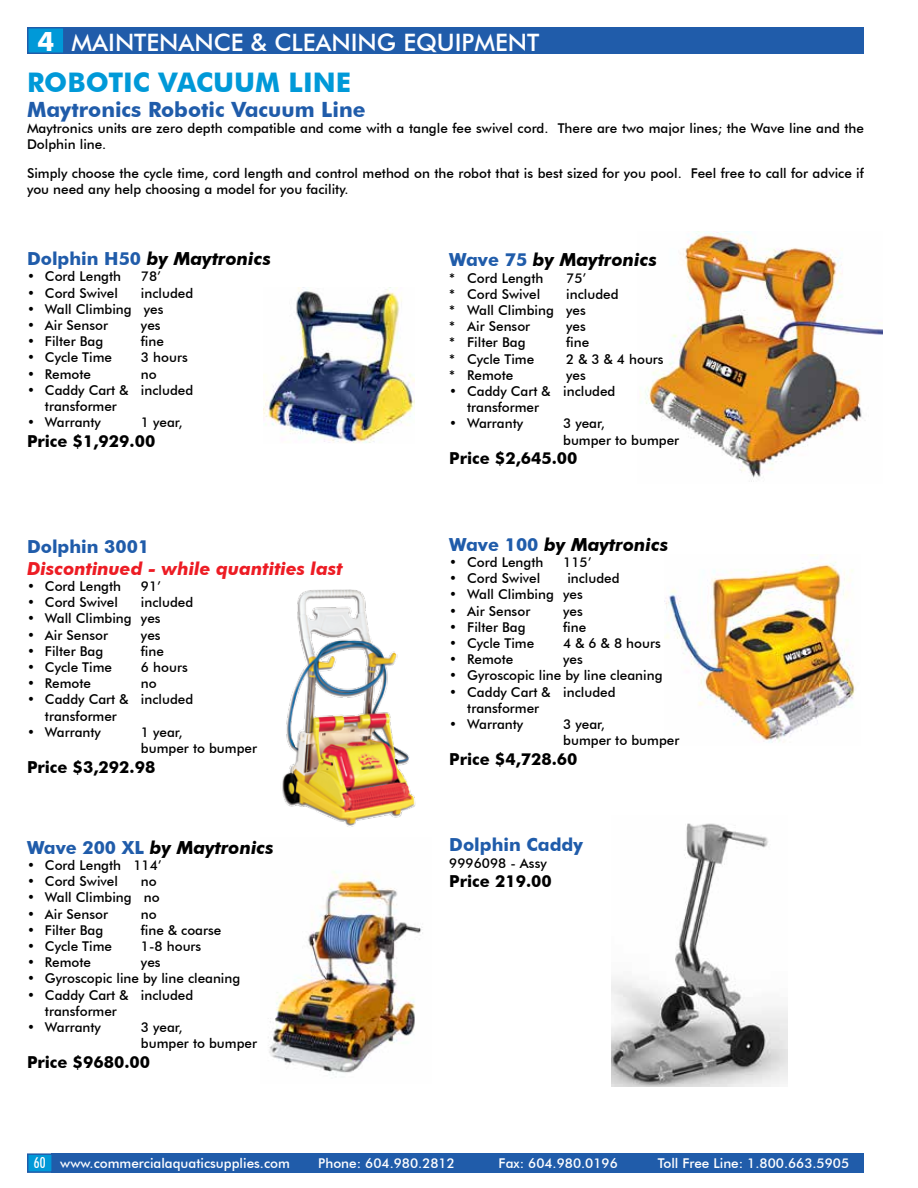
<style>
.page{position:relative;width:918px;height:1188px;background:#fff}
.page>*{position:absolute;margin:0;border:0;box-sizing:border-box;transform-origin:0 0}
.t1{font:700 27px "Futura BT";color:#0099d8}
.t2{font:700 27px "Futura BT";color:#fff}
.t3{font:500 24px "Futura BT";color:#fff}
.t4{font:700 21px "Futura BT";color:#205caa}
.t5{font:italic 700 18px "Futura BT";color:#000}
.t6{font:italic 700 18px "Futura BT";color:#ed1c24}
.t7{font:700 18px "Futura BT";color:#205caa}
.t8{font:700 16.5px "Futura BT";color:#000}
.t9{font:500 condensed 15px "Futura BT";color:#fff}
.t10{font:500 13.5px/16.2px "Futura BT";color:#000}
.t11{font:500 13.5px "Futura BT";color:#fff}
.s1{font-style:normal;color:#205caa}
</style>
<div class="page">
<div style="left:52px;top:1153px;width:812px;height:20px;background:#205caa"></div>
<div style="left:28px;top:28px;width:36px;height:25px;background:#0099d8"></div>
<div style="left:27px;top:27px;width:38px;height:27px;border:2px solid #205caa"></div>
<div style="left:27px;top:1153px;width:26px;height:20px;background:#0099d8;border:2px solid #205caa"></div>
<div style="left:63px;top:27px;width:801px;height:27px;background:#205caa"></div>
<img style="left:268px;top:871px;width:155px;height:206px">
<img style="left:611px;top:823px;width:177px;height:263px">
<img style="left:282px;top:589px;width:134px;height:238px">
<img style="left:264px;top:287px;width:151px;height:156px">
<img style="left:664px;top:554px;width:191px;height:189px">
<img style="left:645px;top:231px;width:237px;height:251px">
<h1 class="t2" style="left:37px;top:25px;width:18px">4</h1>
<h2 class="t3" style="left:72px;top:28px;width:469px">MAINTENANCE &amp; CLEANING EQUIPMENT</h2>
<h1 class="t1" style="left:27px;top:66px;width:326px">ROBOTIC VACUUM LINE</h1>
<h3 class="t4" style="left:27px;top:97px;width:340px">Maytronics Robotic Vacuum Line</h3>
<p class="t10" style="left:27px;top:120px;width:839px">Maytronics units are zero depth compatible and come with a tangle fee swivel cord. There are two major lines; the Wave line and the<br>Dolphin line.</p>
<p class="t10" style="left:27px;top:165px;width:838px">Simply choose the cycle time, cord length and control method on the robot that is best sized for you pool. Feel free to call for advice if you need any help choosing a model for you facility.</p>
<h3 class="t5" style="left:27px;top:248px;width:245px"><span class="s1">Dolphin H50</span> by Maytronics</h3>
<p class="t10" style="left:27px;top:268px;width:96px">• Cord Length</p>
<p class="t10" style="left:141px;top:268px;width:22px">78’</p>
<p class="t10" style="left:27px;top:285px;width:93px">• Cord Swivel</p>
<p class="t10" style="left:141px;top:285px;width:54px">included</p>
<p class="t10" style="left:27px;top:301px;width:138px">• Wall Climbing yes</p>
<p class="t10" style="left:27px;top:317px;width:83px">• Air Sensor</p>
<p class="t10" style="left:141px;top:317px;width:21px">yes</p>
<p class="t10" style="left:27px;top:333px;width:78px">• Filter Bag</p>
<p class="t10" style="left:141px;top:333px;width:25px">fine</p>
<p class="t10" style="left:27px;top:349px;width:87px">• Cycle Time</p>
<p class="t10" style="left:141px;top:349px;width:48px">3 hours</p>
<p class="t10" style="left:27px;top:366px;width:66px">• Remote</p>
<p class="t10" style="left:141px;top:366px;width:17px">no</p>
<p class="t10" style="left:45px;top:382px;width:150px;text-indent:-18px">• Caddy Cart &amp; included transformer</p>
<p class="t10" style="left:27px;top:414px;width:75px">• Warranty</p>
<p class="t10" style="left:141px;top:414px;width:43px">1 year,</p>
<p class="t8" style="left:27px;top:431px;width:130px">Price $1,929.00</p>
<h3 class="t7" style="left:27px;top:536px;width:124px">Dolphin 3001</h3>
<h3 class="t6" style="left:27px;top:557px;width:317px">Discontinued - while quantities last</h3>
<p class="t10" style="left:27px;top:578px;width:96px">• Cord Length</p>
<p class="t10" style="left:141px;top:578px;width:22px">91’</p>
<p class="t10" style="left:27px;top:594px;width:93px">• Cord Swivel</p>
<p class="t10" style="left:141px;top:594px;width:54px">included</p>
<p class="t10" style="left:27px;top:610px;width:135px">• Wall Climbing yes</p>
<p class="t10" style="left:27px;top:627px;width:83px">• Air Sensor</p>
<p class="t10" style="left:141px;top:627px;width:21px">yes</p>
<p class="t10" style="left:27px;top:643px;width:78px">• Filter Bag</p>
<p class="t10" style="left:141px;top:643px;width:25px">fine</p>
<p class="t10" style="left:27px;top:659px;width:87px">• Cycle Time</p>
<p class="t10" style="left:141px;top:659px;width:48px">6 hours</p>
<p class="t10" style="left:27px;top:675px;width:66px">• Remote</p>
<p class="t10" style="left:141px;top:675px;width:17px">no</p>
<p class="t10" style="left:45px;top:691px;width:150px;text-indent:-18px">• Caddy Cart &amp; included transformer</p>
<p class="t10" style="left:27px;top:724px;width:75px">• Warranty</p>
<p class="t10" style="left:141px;top:724px;width:118px">1 year,<br>bumper to bumper</p>
<p class="t8" style="left:27px;top:757px;width:130px">Price $3,292.98</p>
<h3 class="t5" style="left:27px;top:836px;width:248px"><span class="s1">Wave 200 XL</span> by Maytronics</h3>
<p class="t10" style="left:27px;top:857px;width:136px">• Cord Length 114’</p>
<p class="t10" style="left:27px;top:873px;width:93px">• Cord Swivel</p>
<p class="t10" style="left:141px;top:873px;width:17px">no</p>
<p class="t10" style="left:27px;top:889px;width:134px">• Wall Climbing no</p>
<p class="t10" style="left:27px;top:906px;width:83px">• Air Sensor</p>
<p class="t10" style="left:141px;top:906px;width:17px">no</p>
<p class="t10" style="left:27px;top:922px;width:78px">• Filter Bag</p>
<p class="t10" style="left:141px;top:922px;width:82px">fine &amp; coarse</p>
<p class="t10" style="left:27px;top:938px;width:87px">• Cycle Time</p>
<p class="t10" style="left:141px;top:938px;width:62px">1-8 hours</p>
<p class="t10" style="left:27px;top:954px;width:66px">• Remote</p>
<p class="t10" style="left:141px;top:954px;width:21px">yes</p>
<p class="t10" style="left:27px;top:970px;width:215px">• Gyroscopic line by line cleaning</p>
<p class="t10" style="left:45px;top:987px;width:150px;text-indent:-18px">• Caddy Cart &amp; included transformer</p>
<p class="t10" style="left:27px;top:1019px;width:75px">• Warranty</p>
<p class="t10" style="left:141px;top:1019px;width:118px">3 year,<br>bumper to bumper</p>
<p class="t8" style="left:27px;top:1052px;width:125px">Price $9680.00</p>
<h3 class="t5" style="left:449px;top:249px;width:209px"><span class="s1">Wave 75</span> by Maytronics</h3>
<p class="t10" style="left:449px;top:270px;width:96px">* Cord Length</p>
<p class="t10" style="left:566px;top:270px;width:22px">75’</p>
<p class="t10" style="left:449px;top:286px;width:93px">* Cord Swivel</p>
<p class="t10" style="left:449px;top:286px;width:171px;text-indent:117px">included * Wall Climbing yes<br>* Air Sensor</p>
<p class="t10" style="left:566px;top:318px;width:21px">yes</p>
<p class="t10" style="left:449px;top:334px;width:78px">* Filter Bag</p>
<p class="t10" style="left:566px;top:334px;width:25px">fine</p>
<p class="t10" style="left:449px;top:351px;width:87px">* Cycle Time</p>
<p class="t10" style="left:566px;top:351px;width:99px">2 &amp; 3 &amp; 4 hours</p>
<p class="t10" style="left:449px;top:367px;width:66px">* Remote</p>
<p class="t10" style="left:566px;top:367px;width:21px">yes</p>
<p class="t10" style="left:467px;top:383px;width:150px;text-indent:-18px">• Caddy Cart &amp; included transformer</p>
<p class="t10" style="left:449px;top:415px;width:75px">• Warranty</p>
<p class="t10" style="left:563px;top:415px;width:118px">3 year,<br>bumper to bumper</p>
<p class="t8" style="left:449px;top:449px;width:130px">Price $2,645.00</p>
<h3 class="t5" style="left:449px;top:533px;width:220px"><span class="s1">Wave 100</span> by Maytronics</h3>
<p class="t10" style="left:449px;top:554px;width:96px">• Cord Length</p>
<p class="t10" style="left:563px;top:554px;width:30px">115’</p>
<p class="t10" style="left:449px;top:570px;width:93px">• Cord Swivel</p>
<p class="t10" style="left:567px;top:570px;width:54px">included</p>
<p class="t10" style="left:449px;top:586px;width:135px">• Wall Climbing yes</p>
<p class="t10" style="left:449px;top:603px;width:83px">• Air Sensor</p>
<p class="t10" style="left:563px;top:603px;width:21px">yes</p>
<p class="t10" style="left:449px;top:619px;width:78px">• Filter Bag</p>
<p class="t10" style="left:563px;top:619px;width:25px">fine</p>
<p class="t10" style="left:449px;top:635px;width:87px">• Cycle Time</p>
<p class="t10" style="left:563px;top:635px;width:99px">4 &amp; 6 &amp; 8 hours</p>
<p class="t10" style="left:449px;top:651px;width:66px">• Remote</p>
<p class="t10" style="left:563px;top:651px;width:21px">yes</p>
<p class="t10" style="left:449px;top:667px;width:215px">• Gyroscopic line by line cleaning</p>
<p class="t10" style="left:467px;top:684px;width:150px;text-indent:-18px">• Caddy Cart &amp; included transformer</p>
<p class="t10" style="left:449px;top:716px;width:75px">• Warranty</p>
<p class="t10" style="left:563px;top:716px;width:118px">3 year,<br>bumper to bumper</p>
<p class="t8" style="left:449px;top:749px;width:130px">Price $4,728.60</p>
<h3 class="t7" style="left:449px;top:834px;width:135px">Dolphin Caddy</h3>
<p class="t10" style="left:449px;top:855px;width:99px">9996098 - Assy</p>
<p class="t8" style="left:449px;top:872px;width:104px">Price 219.00</p>
<p class="t9" style="left:34px;top:1154px;width:13px">60</p>
<p class="t11" style="left:60px;top:1155px;width:231px">www.commercialaquaticsupplies.com</p>
<p class="t11" style="left:318px;top:1155px;width:138px">Phone: 604.980.2812</p>
<p class="t11" style="left:499px;top:1155px;width:121px">Fax: 604.980.0196</p>
<p class="t11" style="left:658px;top:1155px;width:193px">Toll Free Line: 1.800.663.5905</p>
</div>
